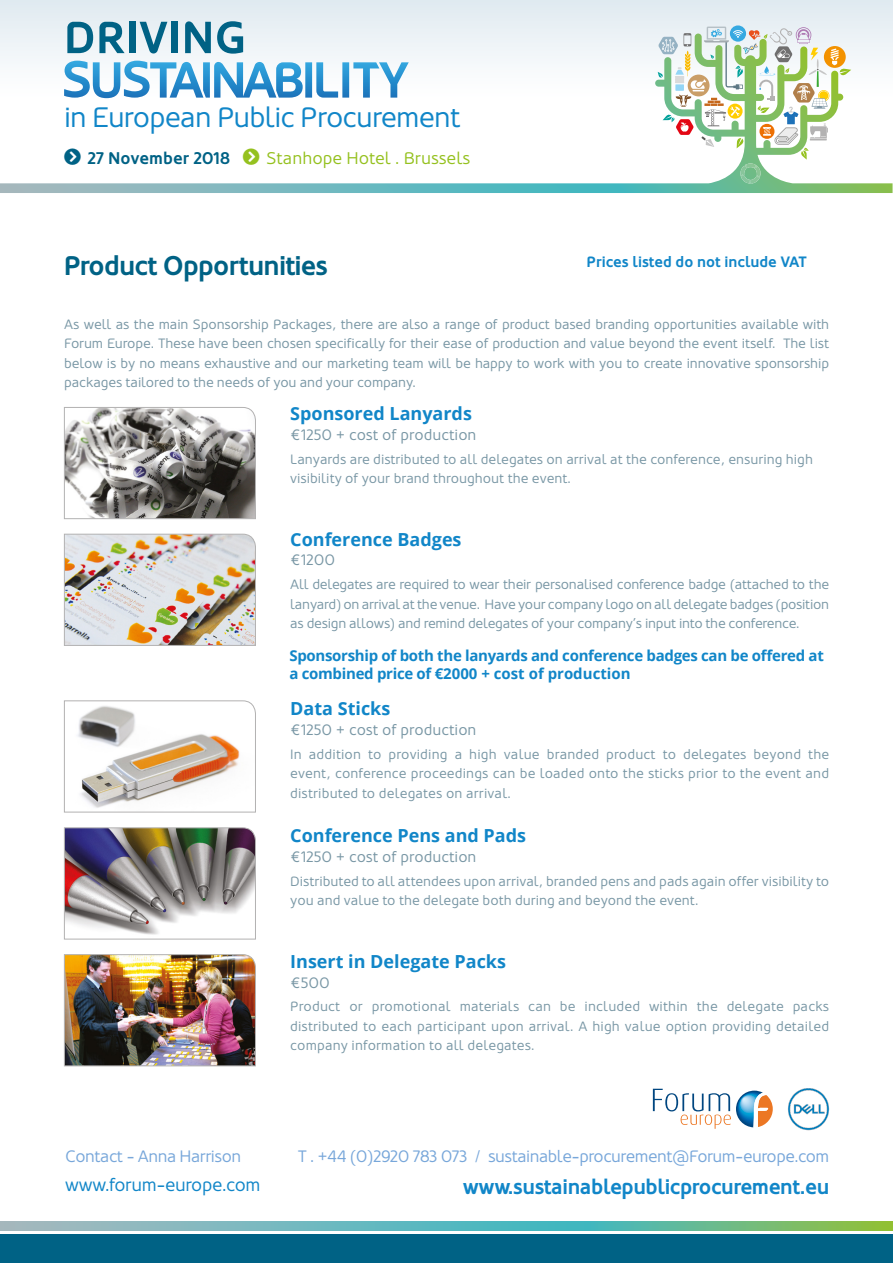
<style>
.page{position:relative;width:893px;height:1263px;background:#fff}
.page>*{position:absolute;margin:0;border:0;box-sizing:border-box;transform-origin:0 0}
.t1{font:28.05px "Oblik";letter-spacing:-.03em;color:#1186c8}
.t2{font:700 27px "Oblik";letter-spacing:-.03em;color:#006285}
.t3{font:700 21px "Oblik";letter-spacing:-.02em;color:#1186c8}
.t4{font:700 18px "Open Sans";color:#1186c8}
.t5{font:18px "Oblik";letter-spacing:-.02em;color:#1186c8}
.t6{font:16.95px "Oblik";color:#95c11f}
.t7{font:16.5px "Oblik";letter-spacing:-.03em;color:#78a7da}
.t8{font:700 15px/18px "Open Sans";letter-spacing:-.02em;color:#1186c8}
.t9{font:15px "Oblik";color:#7997a5}
.t10{font:700 15px "Oblik";color:#1186c8}
.t11{font:13.5px/19.5px "Oblik";color:#7997a5;text-align:justify}
.s1{color:#006285}
.s2{font-weight:700;color:#006285}
</style>
<div class="page">
<div style="left:0;top:0;width:892px;height:150px;background:#e5edf2"></div>
<div style="left:0;top:1234px;width:892px;height:29px;background:#006285"></div>
<svg style="left:730px;top:25px;width:16px;height:17px"></svg>
<svg style="left:0;top:34px;width:892px;height:159px"></svg>
<svg style="left:658px;top:27px;width:193px;height:157px"></svg>
<svg style="left:67px;top:22px;width:26px;height:31px"></svg>
<svg style="left:99px;top:22px;width:26px;height:31px"></svg>
<div style="left:129px;top:22px;width:6px;height:31px;background:#006285"></div>
<svg style="left:140px;top:22px;width:27px;height:31px"></svg>
<div style="left:172px;top:22px;width:6px;height:31px;background:#006285"></div>
<svg style="left:185px;top:21px;width:26px;height:32px"></svg>
<svg style="left:217px;top:21px;width:26px;height:33px"></svg>
<svg style="left:64px;top:61px;width:345px;height:37px;background:#97c8e6"></svg>
<svg style="left:0;top:1222px;width:893px;height:8px;background:#71b9a8"></svg>
<img style="left:788px;top:1088px;width:42px;height:42px">
<svg style="left:653px;top:1089px;width:120px;height:40px"></svg>
<svg style="left:64px;top:407px;width:192px;height:112px"></svg>
<img style="left:64px;top:533px;width:192px;height:113px">
<svg style="left:64px;top:700px;width:192px;height:113px"></svg>
<svg style="left:64px;top:827px;width:192px;height:113px"></svg>
<img style="left:64px;top:954px;width:192px;height:113px">
<svg style="left:64px;top:148px;width:17px;height:17px"></svg>
<svg style="left:243px;top:148px;width:17px;height:17px"></svg>
<h1 class="t1" style="left:64px;top:101px;width:398px">in European Public Procurement</h1>
<p class="t6" style="left:64px;top:148px;width:408px"><span class="s1">❖□■●▼</span> <span class="s2">27 November 2018</span> ❖□■●▼ Stanhope Hotel . Brussels</p>
<h2 class="t2" style="left:64px;top:250px;width:266px">Product Opportunities</h2>
<p class="t10" style="left:587px;top:253px;width:222px">Prices listed do not include VAT</p>
<p class="t11" style="left:64px;top:314px;width:767px">As well as the main Sponsorship Packages, there are also a range of product based branding opportunities available with Forum Europe. These have been chosen specifically for their ease of production and value beyond the event itself. The list below is by no means exhaustive and our marketing team will be happy to work with you to create innovative sponsorship packages tailored to the needs of you and your company.</p>
<h3 class="t4" style="left:290px;top:401px;width:183px">Sponsored Lanyards</h3>
<p class="t9" style="left:290px;top:426px;width:188px">€1250 + cost of production</p>
<p class="t11" style="left:290px;top:449px;width:524px">Lanyards are distributed to all delegates on arrival at the conference, ensuring high visibility of your brand throughout the event.</p>
<h3 class="t4" style="left:290px;top:526px;width:173px">Conference Badges</h3>
<p class="t9" style="left:290px;top:551px;width:47px">€1200</p>
<p class="t11" style="left:290px;top:575px;width:540px">All delegates are required to wear their personalised conference badge (attached to the lanyard) on arrival at the venue. Have your company logo on all delegate badges (position as design allows) and remind delegates of your company’s input into the conference.</p>
<p class="t8" style="left:289px;top:646px;width:536px">Sponsorship of both the lanyards and conference badges can be offered at a combined price of €2000 + cost of production</p>
<h3 class="t4" style="left:290px;top:696px;width:102px">Data Sticks</h3>
<p class="t9" style="left:290px;top:721px;width:188px">€1250 + cost of production</p>
<p class="t11" style="left:290px;top:744px;width:540px">In addition to providing a high value branded product to delegates beyond the event, conference proceedings can be loaded onto the sticks prior to the event and distributed to delegates on arrival.</p>
<h3 class="t4" style="left:290px;top:823px;width:237px">Conference Pens and Pads</h3>
<p class="t9" style="left:290px;top:848px;width:188px">€1250 + cost of production</p>
<p class="t11" style="left:290px;top:871px;width:540px">Distributed to all attendees upon arrival, branded pens and pads again offer visibility to you and value to the delegate both during and beyond the event.</p>
<p class="t7" style="left:65px;top:1147px;width:178px">Contact - Anna Harrison</p>
<h3 class="t4" style="left:290px;top:949px;width:217px">Insert in Delegate Packs</h3>
<p class="t9" style="left:290px;top:974px;width:41px">€500</p>
<p class="t11" style="left:290px;top:997px;width:540px">Product or promotional materials can be included within the delegate packs distributed to each participant upon arrival. A high value option providing detailed company information to all delegates.</p>
<p class="t7" style="left:298px;top:1147px;width:533px">T . +44 (0)2920 783 073 / sustainable-procurement@Forum-europe.com</p>
<h3 class="t5" style="left:65px;top:1175px;width:197px">www.forum-europe.com</h3>
<h3 class="t3" style="left:463px;top:1174px;width:368px">www.sustainablepublicprocurement.eu</h3>
</div>
